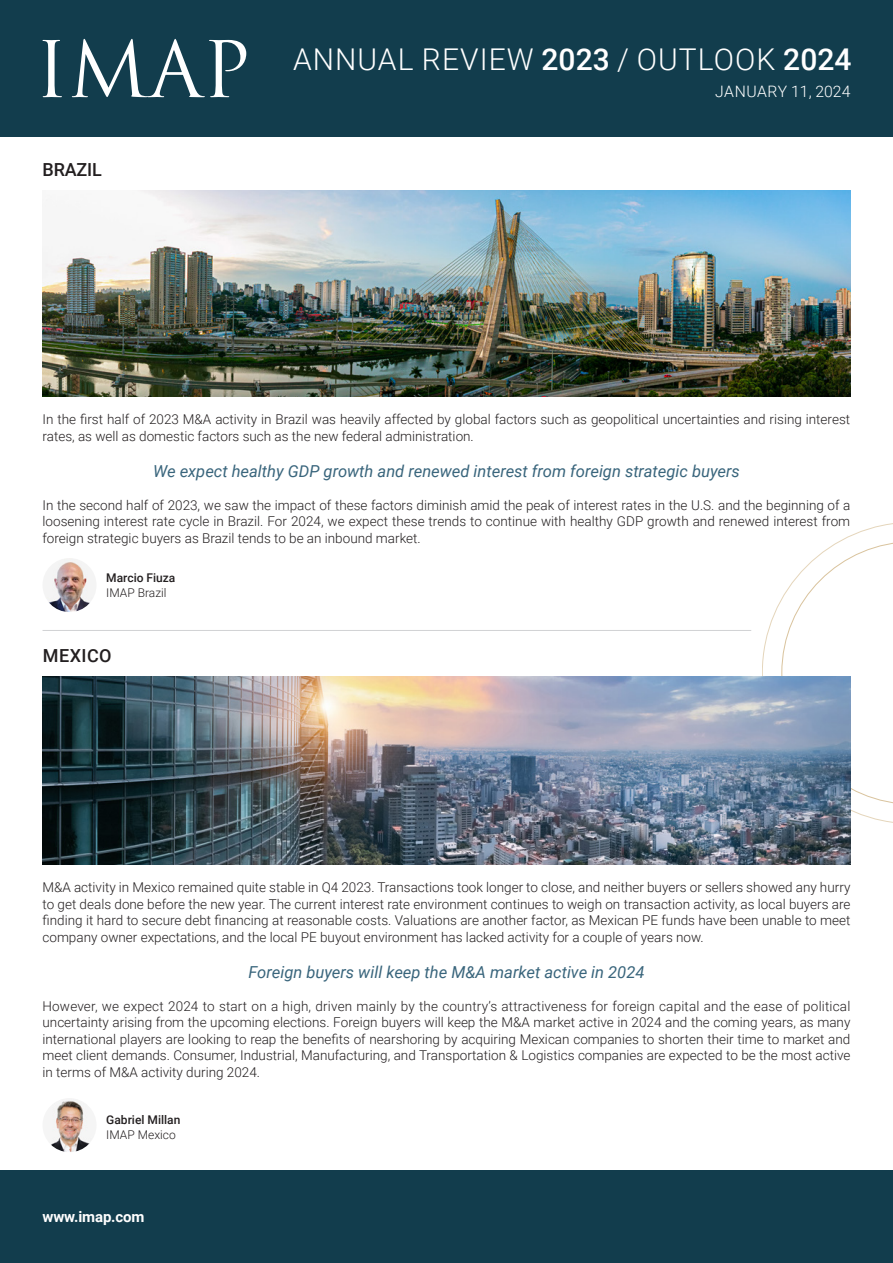
<style>
.page{position:relative;width:893px;height:1263px;background:#fff}
.page>*{position:absolute;margin:0;border:0;box-sizing:border-box;transform-origin:0 0}
.SECCIÓ{font:300 30px "Roboto";letter-spacing:.035em;color:#fff}
.t1{font:500 18px "Roboto";letter-spacing:.01em;color:#231f20}
.t2{font:italic 16.5px "Roboto";color:#39657c}
.SECCIÓ-2{font:300 15.75px "Roboto";letter-spacing:.02em;color:#fff}
.Text_general{font:700 15px "Roboto";letter-spacing:-.01em;color:#fff}
.t3{font:300 13.5px/16.5px "Roboto";color:#231f20;text-align:justify}
.t4{font:500 12px "Roboto";color:#231f20}
.t5{font:300 12px "Roboto";color:#231f20}
.s1{font-weight:500}
</style>
<div class="page">
<svg style="left:762px;top:523px;width:131px;height:301px"></svg>
<div style="left:0;top:1170px;width:893px;height:93px;background:#123d4d"></div>
<hr style="left:43px;top:630px;width:708px;height:1px;background:#d1d2d4">
<img style="left:43px;top:676px;width:807px;height:188px">
<img style="left:43px;top:191px;width:807px;height:205px">
<img style="left:43px;top:558px;width:54px;height:54px;border-radius:27px">
<img style="left:43px;top:1098px;width:54px;height:54px;border-radius:27px">
<div style="left:0;top:0;width:893px;height:136px;background:#123d4d"></div>
<svg style="left:43px;top:40px;width:19px;height:57px"></svg>
<svg style="left:72px;top:39px;width:174px;height:58px"></svg>
<p class="t1" style="left:43px;top:156px;width:61px">BRAZIL</p>
<p class="SECCIÓ" style="left:293px;top:39px;width:560px">ANNUAL REVIEW <span class="s1">2023</span> / OUTLOOK <span class="s1">2024</span></p>
<p class="SECCIÓ-2" style="left:715px;top:81px;width:137px">JANUARY 11, 2024</p>
<p class="t3" style="left:43px;top:411px;width:809px">In the first half of 2023 M&amp;A activity in Brazil was heavily affected by global factors such as geopolitical uncertainties and rising interest rates, as well as domestic factors such as the new federal administration.</p>
<p class="t2" style="left:153px;top:459px;width:588px">We expect healthy GDP growth and renewed interest from foreign strategic buyers</p>
<p class="t3" style="left:43px;top:496px;width:809px">In the second half of 2023, we saw the impact of these factors diminish amid the peak of interest rates in the U.S. and the beginning of a loosening interest rate cycle in Brazil. For 2024, we expect these trends to continue with healthy GDP growth and renewed interest from foreign strategic buyers as Brazil tends to be an inbound market.</p>
<p class="t4" style="left:106px;top:569px;width:71px">Marcio Fiuza</p>
<p class="t5" style="left:106px;top:584px;width:62px">IMAP Brazil</p>
<p class="t1" style="left:43px;top:642px;width:70px">MEXICO</p>
<p class="t3" style="left:43px;top:879px;width:809px">M&amp;A activity in Mexico remained quite stable in Q4 2023. Transactions took longer to close, and neither buyers or sellers showed any hurry to get deals done before the new year. The current interest rate environment continues to weigh on transaction activity, as local buyers are finding it hard to secure debt financing at reasonable costs. Valuations are another factor, as Mexican PE funds have been unable to meet company owner expectations, and the local PE buyout environment has lacked activity for a couple of years now.</p>
<p class="t2" style="left:248px;top:960px;width:397px">Foreign buyers will keep the M&amp;A market active in 2024</p>
<p class="t3" style="left:43px;top:997px;width:809px">However, we expect 2024 to start on a high, driven mainly by the country’s attractiveness for foreign capital and the ease of political uncertainty arising from the upcoming elections. Foreign buyers will keep the M&amp;A market active in 2024 and the coming years, as many international players are looking to reap the benefits of nearshoring by acquiring Mexican companies to shorten their time to market and meet client demands. Consumer, Industrial, Manufacturing, and Transportation &amp; Logistics companies are expected to be the most active in terms of M&amp;A activity during 2024.</p>
<p class="t4" style="left:106px;top:1111px;width:76px">Gabriel Millan</p>
<p class="t5" style="left:106px;top:1126px;width:71px">IMAP Mexico</p>
<p class="Text_general" style="left:43px;top:1206px;width:103px">www.imap.com</p>
</div>
